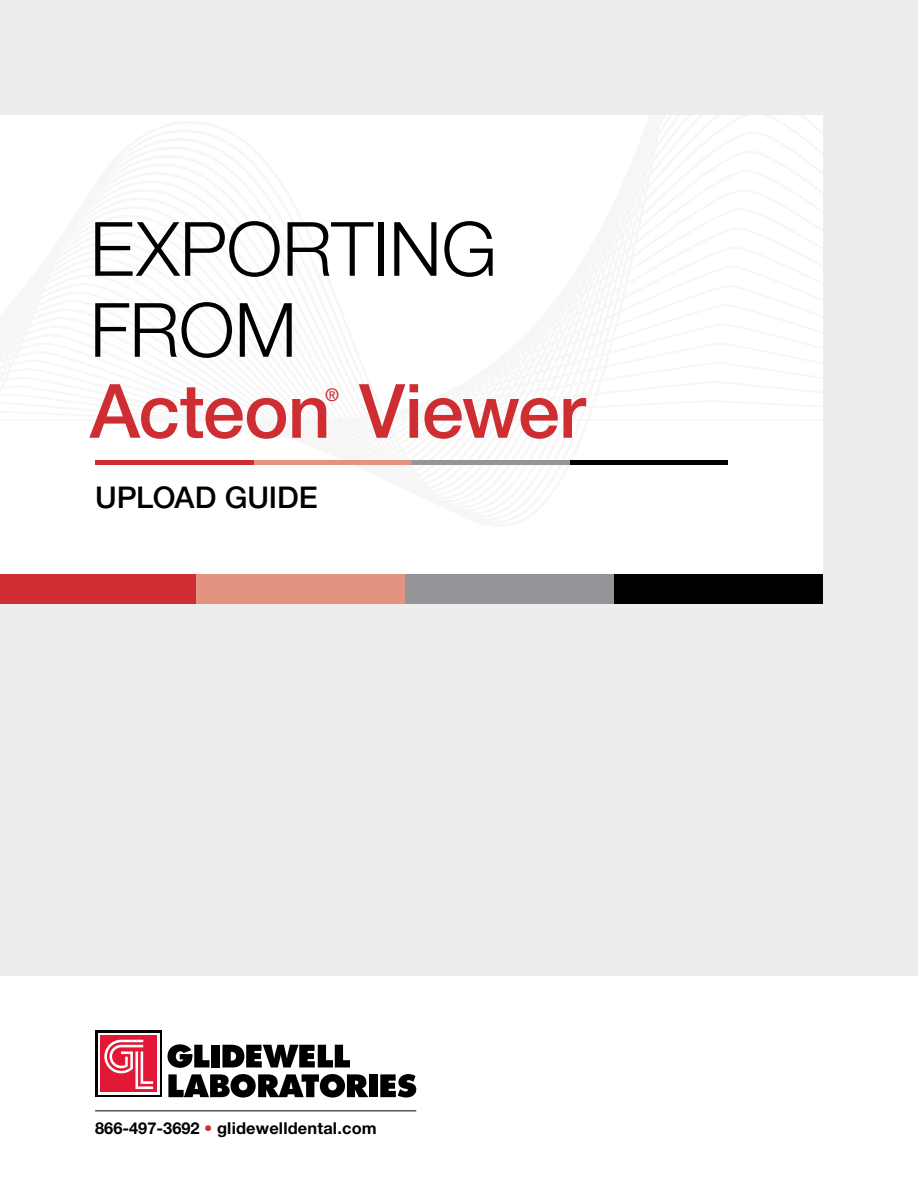
<style>
.page{position:relative;width:918px;height:1188px;background:#fff}
.page>*{position:absolute;margin:0;border:0;box-sizing:border-box;transform-origin:0 0}
.t1{font:300 75px/81px "Helvetica Neue LT Std";letter-spacing:-.005em;color:#000}
.t2{font:500 75px "Helvetica Neue LT Std";letter-spacing:-.015em;color:#ce2e31}
.t3{font:500 30px "Helvetica Neue LT Std";letter-spacing:-.005em;color:#000}
.t4{font:500 17.55px "Helvetica Neue LT Std";color:#ce2e31}
.t5{font:700 16.35px "Helvetica Neue LT Std";letter-spacing:.01em;color:#000}
.s1{color:#ce2e31}
</style>
<div class="page">
<div style="left:0;top:0;width:918px;height:976px;background:#eeedec"></div>
<svg style="left:168px;top:1044px;width:41px;height:24px"></svg>
<div style="left:211px;top:1045px;width:9px;height:22px;background:#000"></div>
<svg style="left:222px;top:1045px;width:128px;height:22px"></svg>
<svg style="left:168px;top:1074px;width:200px;height:24px"></svg>
<div style="left:369px;top:1074px;width:9px;height:23px;background:#000"></div>
<svg style="left:380px;top:1074px;width:36px;height:24px"></svg>
<div style="left:94px;top:1030px;width:69px;height:68px;background:#000"></div>
<div style="left:96px;top:1031px;width:66px;height:66px;background:linear-gradient(to right,#000,#000)"></div>
<svg style="left:98px;top:1033px;width:61px;height:62px"></svg>
<div style="left:101px;top:1036px;width:56px;height:56px;background:#e31837"></div>
<svg style="left:104px;top:1040px;width:49px;height:49px"></svg>
<hr style="left:95px;top:1111px;width:321px;height:1px;background:#000">
<svg style="left:0;top:116px;width:823px;height:458px;fill:#fff"></svg>
<hr style="left:569px;top:460px;width:158px;height:4px;background:#000">
<hr style="left:411px;top:460px;width:158px;height:4px;background:#939598">
<hr style="left:253px;top:460px;width:158px;height:4px;background:#e29480">
<hr style="left:95px;top:460px;width:158px;height:4px;background:#ce2e31">
<div style="left:614px;top:574px;width:209px;height:30px;background:#000"></div>
<div style="left:405px;top:574px;width:209px;height:30px;background:#939598"></div>
<div style="left:196px;top:574px;width:209px;height:30px;background:#e29480"></div>
<div style="left:0;top:574px;width:196px;height:30px;background:#ce2e31"></div>
<h1 class="t1" style="left:90px;top:207px;width:409px">EXPORTING<br>FROM</h1>
<h1 class="t2" style="left:90px;top:366px;width:497px">Acteon Viewer</h1>
<p class="t4" style="left:325px;top:384px;width:15px">®</p>
<h2 class="t3" style="left:95px;top:480px;width:224px">UPLOAD GUIDE</h2>
<p class="t5" style="left:95px;top:1118px;width:283px">866-497-3692 <span class="s1">•</span> glidewelldental.com</p>
</div>
